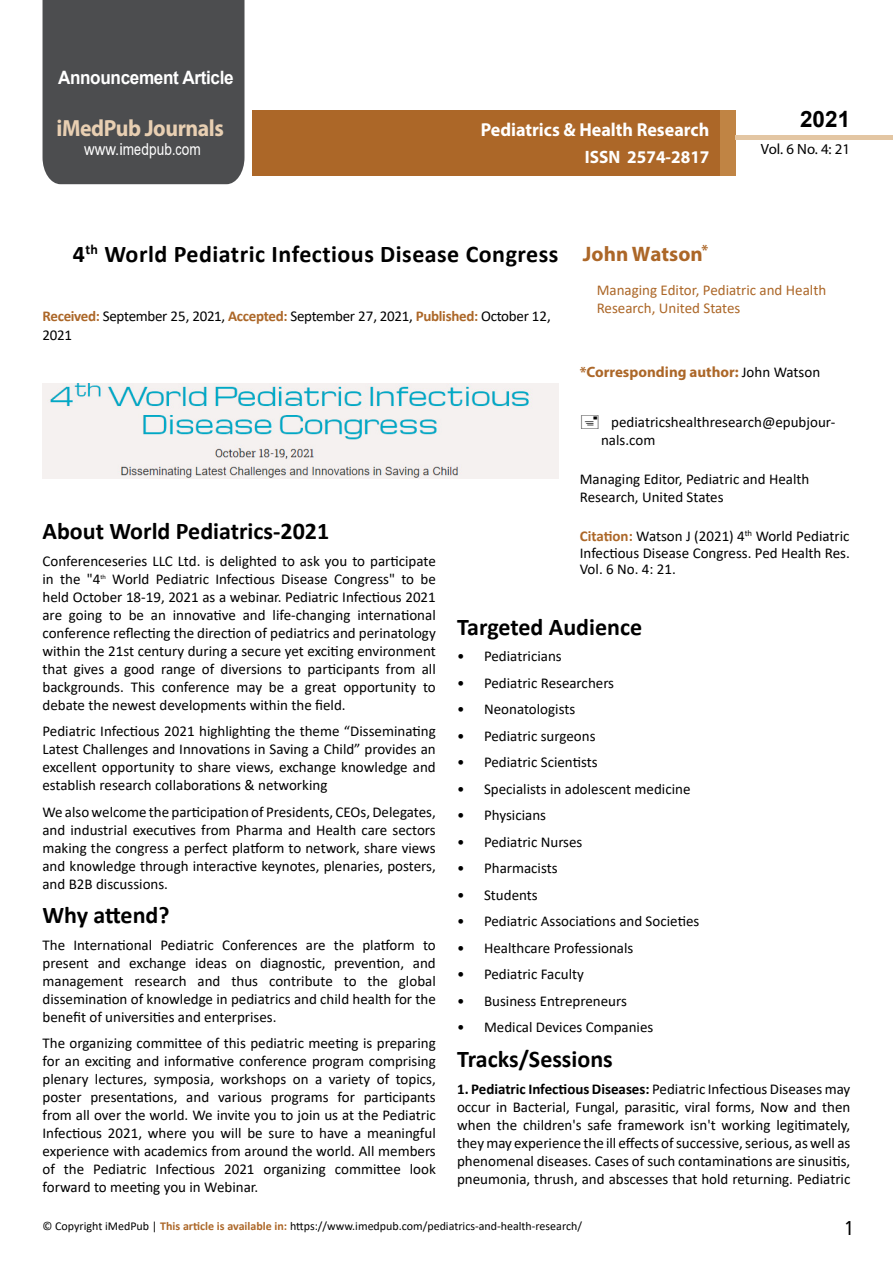
<style>
.page{position:relative;width:893px;height:1263px;background:#fff}
.page>*{position:absolute;margin:0;border:0;box-sizing:border-box;transform-origin:0 0}
.t1{font:25.5px "Tunga";color:#000}
.t2{font:700 24px "Calibri";color:#000}
.t3{font:700 24px "Calibri";letter-spacing:.02em;color:#000}
.t4{font:700 23.4px "Myriad Pro";letter-spacing:-.02em;color:#e8cfb2;scale:.93 1}
.t5{font:700 22.5px "Arial";color:#000}
.t6{font:700 21px "Myriad Pro";color:#ac6728}
.t7{font:700 18.75px "Myriad Pro";color:#fff;scale:.96 1}
.t8{font:700 18.45px "Arial";letter-spacing:-.02em;color:#fff;scale:.93 1}
.t9{font:700 18px "Myriad Pro";color:#fff;scale:.96 1}
.t10{font:16.5px "Arial";letter-spacing:.005em;color:#fff;scale:.89 1}
.t11{font:15px/18px "Calibri";color:#000;text-align:justify}
.t12{font:15px/18.8px "Calibri";letter-spacing:-.02em;color:#000}
.t13{font:15px/18px "Calibri";color:#ac6728}
.t14{font:700 15px "Myriad Pro";color:#ac6728}
.t15{font:14.85px "Myriad Pro";color:#000}
.t16{font:12px "Calibri";color:#000}
.t17{font:6.6px "Calibri";color:#000}
.s1{font-family:"Calibri"}
.s2{font-weight:700;color:#ac6728}
.s3{font-family:"Calibri";font-weight:400;color:#000}
.s4{font-weight:700}
</style>
<div class="page">
<div style="left:43px;top:0;width:201px;height:184px;background:#4c4d4f"></div>
<div style="left:252px;top:110px;width:469px;height:66px;background:#ac6728"></div>
<div style="left:720px;top:110px;width:16px;height:66px;background:#c08444"></div>
<div style="left:736px;top:135px;width:157px;height:5px;background:#e3c6a3"></div>
<img style="left:43px;top:384px;width:516px;height:94px">
<p class="t8" style="left:58px;top:65px;width:190px">Announcement Article</p>
<h3 class="t4" style="left:57px;top:113px;width:181px">iMedPub Journals</h3>
<p class="t10" style="left:84px;top:138px;width:133px">www.imedpub<span class="s1">.</span>com</p>
<p class="t7" style="left:481px;top:118px;width:240px">Pediatrics &amp; Health Research</p>
<p class="t9" style="left:585px;top:145px;width:131px">ISSN 2574-2817</p>
<h2 class="t3" style="left:73px;top:237px;width:487px">4<sup>th</sup> World Pediatric Infectious Disease Congress</h2>
<h3 class="t6" style="left:583px;top:240px;width:127px">John Watson<sup>*</sup></h3>
<h3 class="t5" style="left:800px;top:104px;width:52px">2021</h3>
<p class="t15" style="left:761px;top:140px;width:91px">Vol. 6 No. 4: 21</p>
<p class="t12" style="left:43px;top:306px;width:510px"><span class="s2">Received:</span> September 25, 2021, <span class="s2">Accepted:</span> September 27, 2021, <span class="s2">Published:</span> October 12,<br>2021</p>
<p class="t13" style="left:597px;top:281px;width:231px">Managing Editor, Pediatric and Health<br>Research, United States</p>
<h2 class="t2" style="left:43px;top:514px;width:288px">About World Pediatrics-2021</h2>
<p class="t11" style="left:43px;top:551px;width:395px">Conferenceseries LLC Ltd. is delighted to ask you to participate in the "4</p>
<p class="t11" style="left:42px;top:569px;width:395px;text-indent:70px">World Pediatric Infectious Disease Congress" to be held October 18-19, 2021 as a webinar. Pediatric Infectious 2021 are going to be an innovative and life-changing international conference reflecting the direction of pediatrics and perinatology within the 21st century during a secure yet exciting environment that gives a good range of diversions to participants from all backgrounds. This conference may be a great opportunity to debate the newest developments within the field.</p>
<p class="t11" style="left:42px;top:722px;width:395px">Pediatric Infectious 2021 highlighting the theme “Disseminating Latest Challenges and Innovations in Saving a Child” provides an excellent opportunity to share views, exchange knowledge and establish research collaborations &amp; networking</p>
<p class="t11" style="left:42px;top:802px;width:395px">We also welcome the participation of Presidents, CEOs, Delegates, and industrial executives from Pharma and Health care sectors making the congress a perfect platform to network, share views and knowledge through interactive keynotes, plenaries, posters, and B2B discussions.</p>
<h2 class="t2" style="left:43px;top:898px;width:129px">Why attend?</h2>
<p class="t11" style="left:43px;top:935px;width:395px">The International Pediatric Conferences are the platform to present and exchange ideas on diagnostic, prevention, and management research and thus contribute to the global dissemination of knowledge in pediatrics and child health for the benefit of universities and enterprises.</p>
<p class="t11" style="left:43px;top:1034px;width:395px">The organizing committee of this pediatric meeting is preparing for an exciting and informative conference program comprising plenary lectures, symposia, workshops on a variety of topics, poster presentations, and various programs for participants from all over the world. We invite you to join us at the Pediatric Infectious 2021, where you will be sure to have a meaningful experience with academics from around the world. All members of the Pediatric Infectious 2021 organizing committee look forward to meeting you in Webinar.</p>
<p class="t17" style="left:100px;top:573px;width:7px">th</p>
<p class="t14" style="left:580px;top:362px;width:242px">*Corresponding author: <span class="s3">John Watson</span></p>
<p class="t11" style="left:601px;top:412px;width:236px;text-indent:10px">pediatricshealthresearch@epubjour&shy;nals.com</p>
<p class="t11" style="left:580px;top:470px;width:231px">Managing Editor, Pediatric and Health<br>Research, United States</p>
<p class="t11" style="left:580px;top:527px;width:272px;line-height:16.5px"><span class="s2">Citation:</span> Watson J (2021) 4<sup>th</sup> World Pediatric Infectious Disease Congress. Ped Health Res.<br>Vol. 6 No. 4: 21.</p>
<h2 class="t2" style="left:457px;top:610px;width:186px">Targeted Audience</h2>
<p class="t11" style="left:457px;top:647px;width:106px">• Pediatricians</p>
<p class="t11" style="left:457px;top:673px;width:159px">• Pediatric Researchers</p>
<p class="t11" style="left:457px;top:700px;width:120px">• Neonatologists</p>
<p class="t11" style="left:457px;top:726px;width:140px">• Pediatric surgeons</p>
<p class="t11" style="left:457px;top:753px;width:142px">• Pediatric Scientists</p>
<p class="t11" style="left:457px;top:779px;width:235px">• Specialists in adolescent medicine</p>
<p class="t11" style="left:457px;top:806px;width:91px">• Physicians</p>
<p class="t11" style="left:457px;top:832px;width:127px">• Pediatric Nurses</p>
<p class="t11" style="left:457px;top:859px;width:102px">• Pharmacists</p>
<p class="t11" style="left:457px;top:885px;width:82px">• Students</p>
<p class="t11" style="left:457px;top:912px;width:244px">• Pediatric Associations and Societies</p>
<p class="t11" style="left:457px;top:938px;width:178px">• Healthcare Professionals</p>
<p class="t11" style="left:457px;top:965px;width:128px">• Pediatric Faculty</p>
<p class="t11" style="left:457px;top:991px;width:171px">• Business Entrepreneurs</p>
<p class="t11" style="left:457px;top:1018px;width:198px">• Medical Devices Companies</p>
<h2 class="t2" style="left:457px;top:1042px;width:157px">Tracks/Sessions</h2>
<p class="t11" style="left:457px;top:1079px;width:395px"><span class="s4">1. Pediatric Infectious Diseases:</span> Pediatric Infectious Diseases may occur in Bacterial, Fungal, parasitic, viral forms, Now and then when the children's safe framework isn't working legitimately, they may experience the ill effects of successive, serious, as well as phenomenal diseases. Cases of such contaminations are sinusitis, pneumonia, thrush, and abscesses that hold returning. Pediatric</p>
<p class="t16" style="left:43px;top:1217px;width:541px">© Copyright iMedPub | <span class="s2">This article is available in:</span> https://www.imedpub.com/pediatrics-and-health-research/</p>
<h1 class="t1" style="left:846px;top:1211px;width:9px">1</h1>
</div>
